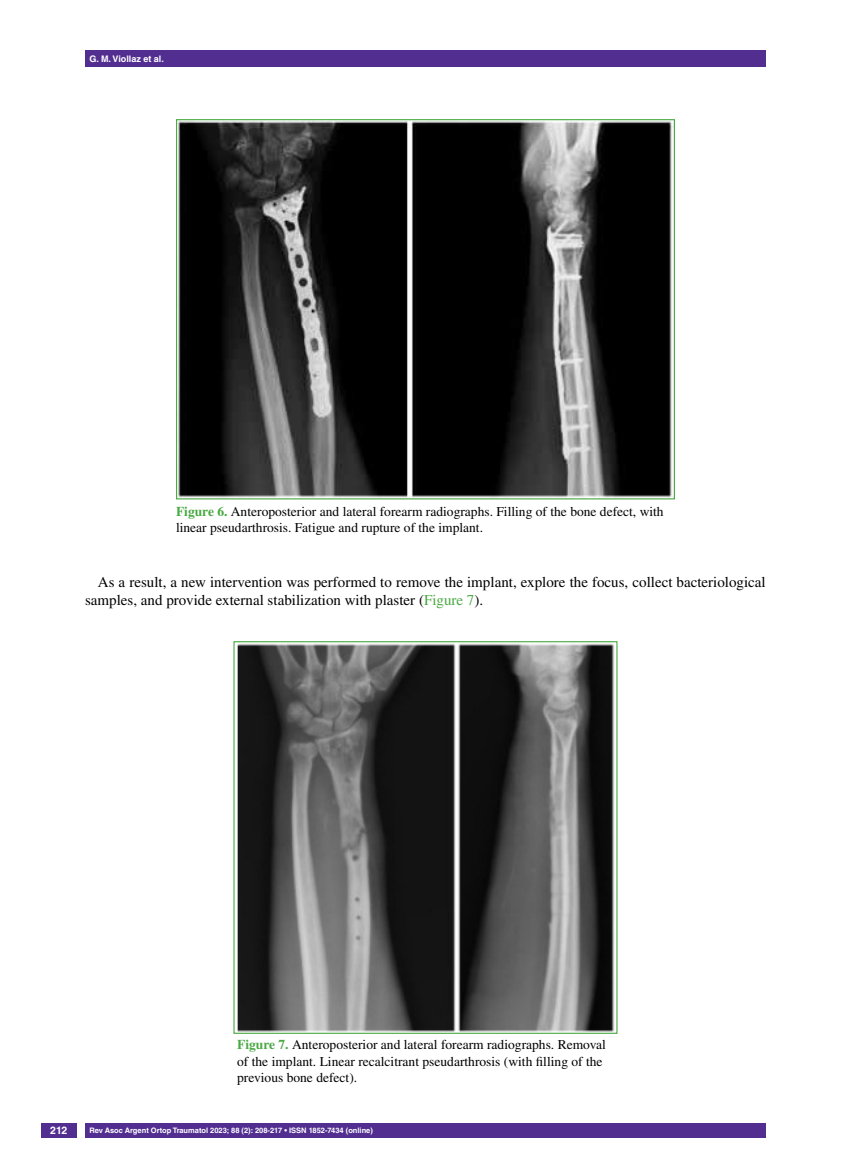
<style>
.page{position:relative;width:851px;height:1170px;background:#fff}
.page>*{position:absolute;margin:0;border:0;box-sizing:border-box;transform-origin:0 0}
.t1{font:15px/18px "Times LT Std";color:#000}
.t2{font:13.5px/16.2px "Times LT Std";color:#000}
.t3{font:700 10.5px "Helvetica LT Std";color:#fff}
.t4{font:700 9px "Helvetica LT Std";color:#fff}
.t5{font:700 7.5px "Helvetica LT Std";color:#fff}
.s1{font-weight:700;color:#49a942}
.s2{color:#49a942}
</style>
<div class="page">
<div style="left:41px;top:1123px;width:36px;height:14px;background:#522e91"></div>
<div style="left:85px;top:50px;width:680px;height:17px;background:#522e91"></div>
<div style="left:85px;top:1123px;width:680px;height:14px;background:#522e91"></div>
<img style="left:178px;top:121px;width:494px;height:376px">
<img style="left:237px;top:643px;width:378px;height:388px">
<p class="t4" style="left:89px;top:53px;width:76px">G. M. Viollaz et al.</p>
<p class="t2" style="left:176px;top:503px;width:489px"><span class="s1">Figure 6.</span> Anteroposterior and lateral forearm radiographs. Filling of the bone defect, with linear pseudarthrosis. Fatigue and rupture of the implant.</p>
<p class="t1" style="left:85px;top:573px;width:682px;text-indent:13px">As a result, a new intervention was performed to remove the implant, explore the focus, collect bacteriological samples, and provide external stabilization with plaster (<span class="s2">Figure 7</span>).</p>
<p class="t3" style="left:50px;top:1124px;width:19px">212</p>
<p class="t2" style="left:237px;top:1036px;width:370px"><span class="s1">Figure 7.</span> Anteroposterior and lateral forearm radiographs. Removal of the implant. Linear recalcitrant pseudarthrosis (with filling of the previous bone defect).</p>
<p class="t5" style="left:90px;top:1125px;width:285px">Rev Asoc Argent Ortop Traumatol 2023; 88 (2): 208-217 • ISSN 1852-7434 (online)</p>
</div>
